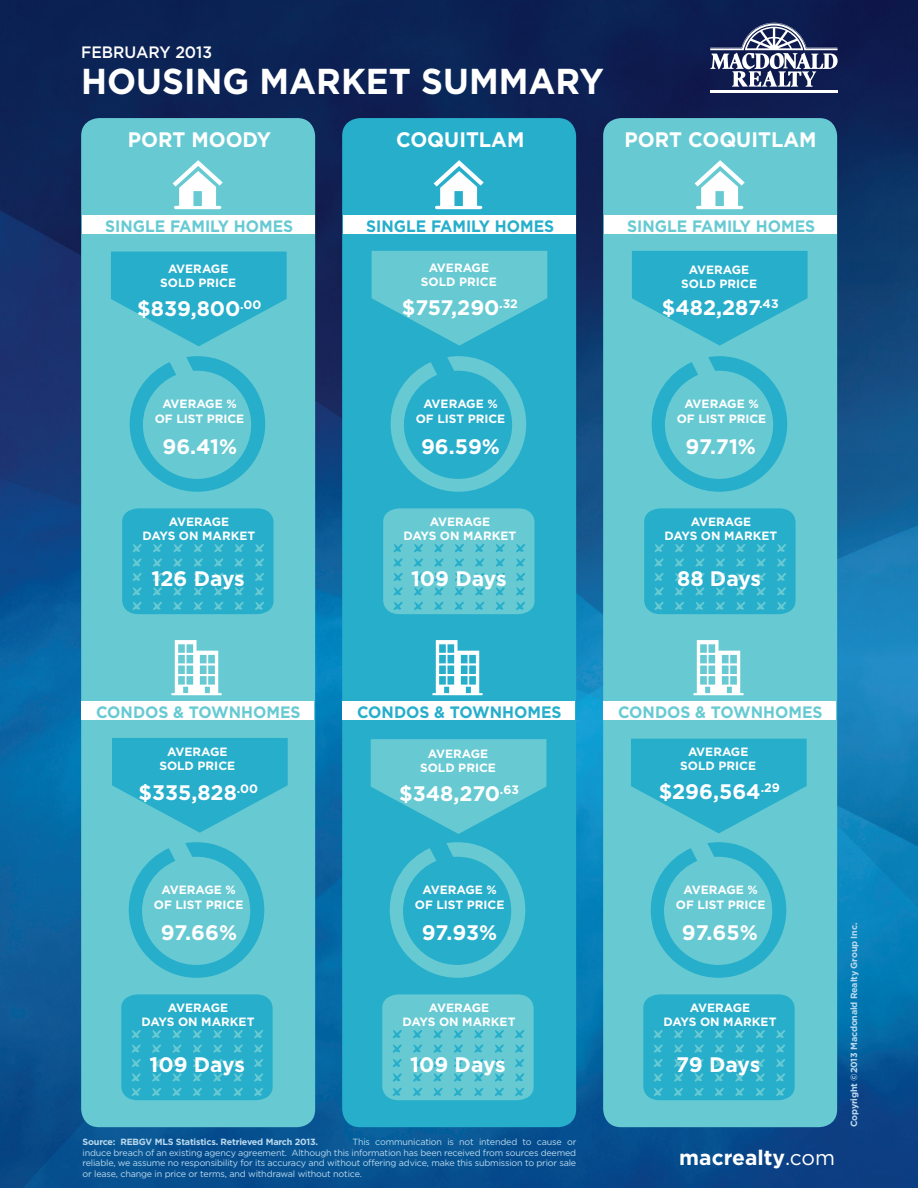
<style>
.page{position:relative;width:918px;height:1188px;background:#fff}
.page>*{position:absolute;margin:0;border:0;box-sizing:border-box;transform-origin:0 0}
.t1{font:700 36px "Gotham";color:#fff;scale:.95 1}
.t2{font:700 21px "Gotham";color:#fff}
.t3{font:700 21px "Gotham";color:#fff;scale:.95 1}
.t4{font:700 16.5px "Gotham";color:#67cad3;scale:.95 1}
.t5{font:700 16.5px "Gotham";color:#26aecb;scale:.95 1}
.t6{font:500 16.5px "Gotham";color:#fff;scale:.95 1}
.t7{font:700 12px/14.4px "Gotham";color:#fff;text-align:center}
.t8{font:9px/10.8px "Gotham";letter-spacing:-.02em;color:#bad9ee;text-align:justify}
.t9{font:700 9px "Gotham";letter-spacing:-.02em;color:#bad9ee}
.s1{font-weight:400}
</style>
<div class="page">
<img style="left:0;top:0;width:918px;height:1188px">
<div style="left:81px;top:118px;width:234px;height:1009px;background:#67cad3;border-radius:18px"></div>
<hr style="left:710px;top:92px;width:128px;height:1px;background:#fff">
<hr style="left:710px;top:90px;width:128px;height:2px;background:#fff">
<svg style="left:710px;top:23px;width:128px;height:64px"></svg>
<svg style="left:173px;top:160px;width:50px;height:49px"></svg>
<svg style="left:130px;top:356px;width:135px;height:136px"></svg>
<svg style="left:122px;top:508px;width:152px;height:106px;background:#2cb0cb"></svg>
<div style="left:82px;top:216px;width:232px;height:18px;background:#fff"></div>
<svg style="left:171px;top:640px;width:51px;height:55px"></svg>
<div style="left:81px;top:702px;width:233px;height:18px;background:#fff"></div>
<svg style="left:129px;top:842px;width:135px;height:136px"></svg>
<svg style="left:121px;top:994px;width:152px;height:106px;background:#2cb0cb"></svg>
<div style="left:342px;top:118px;width:234px;height:1009px;background:#26aecb;border-radius:18px"></div>
<svg style="left:434px;top:160px;width:50px;height:49px"></svg>
<svg style="left:391px;top:356px;width:135px;height:136px"></svg>
<svg style="left:383px;top:508px;width:152px;height:106px;background:#60c7d2"></svg>
<div style="left:343px;top:216px;width:232px;height:18px;background:#fff"></div>
<svg style="left:432px;top:640px;width:51px;height:55px"></svg>
<div style="left:342px;top:702px;width:232px;height:18px;background:#fff"></div>
<svg style="left:390px;top:842px;width:135px;height:136px"></svg>
<svg style="left:382px;top:994px;width:152px;height:106px;background:#60c7d2"></svg>
<div style="left:603px;top:118px;width:234px;height:1009px;background:#67cad3;border-radius:18px"></div>
<svg style="left:695px;top:160px;width:50px;height:49px"></svg>
<svg style="left:652px;top:356px;width:135px;height:136px"></svg>
<svg style="left:644px;top:508px;width:152px;height:106px;background:#2cb0cb"></svg>
<div style="left:604px;top:216px;width:232px;height:18px;background:#fff"></div>
<svg style="left:693px;top:640px;width:51px;height:55px"></svg>
<div style="left:603px;top:702px;width:233px;height:18px;background:#fff"></div>
<svg style="left:651px;top:842px;width:135px;height:136px"></svg>
<svg style="left:643px;top:994px;width:152px;height:106px;background:#2cb0cb"></svg>
<svg style="left:372px;top:251px;width:175px;height:95px"></svg>
<svg style="left:371px;top:739px;width:175px;height:95px"></svg>
<svg style="left:111px;top:252px;width:176px;height:94px"></svg>
<svg style="left:112px;top:738px;width:176px;height:95px"></svg>
<svg style="left:632px;top:251px;width:176px;height:95px"></svg>
<svg style="left:631px;top:739px;width:176px;height:94px"></svg>
<h3 class="t6" style="left:81px;top:42px;width:139px">FEBRUARY 2013</h3>
<h1 class="t1" style="left:81px;top:59px;width:552px">HOUSING MARKET SUMMARY</h1>
<p class="t3" style="left:128px;top:127px;width:152px">PORT MOODY</p>
<p class="t3" style="left:396px;top:127px;width:137px">COQUITLAM</p>
<p class="t3" style="left:624px;top:127px;width:204px">PORT COQUITLAM</p>
<h3 class="t4" style="left:105px;top:216px;width:200px">SINGLE FAMILY HOMES</h3>
<h3 class="t5" style="left:366px;top:216px;width:200px">SINGLE FAMILY HOMES</h3>
<h3 class="t4" style="left:627px;top:216px;width:200px">SINGLE FAMILY HOMES</h3>
<p class="t7" style="left:168px;top:261px;width:62px">AVERAGE</p>
<p class="t7" style="left:160px;top:276px;width:77px">SOLD PRICE</p>
<p class="t7" style="left:429px;top:260px;width:62px">AVERAGE</p>
<p class="t7" style="left:421px;top:275px;width:77px">SOLD PRICE</p>
<p class="t7" style="left:689px;top:262px;width:62px">AVERAGE</p>
<p class="t7" style="left:681px;top:277px;width:77px">SOLD PRICE</p>
<p class="t2" style="left:137px;top:296px;width:126px">$839,800<sup>.00</sup></p>
<p class="t2" style="left:402px;top:295px;width:117px">$757,290<sup>.32</sup></p>
<p class="t2" style="left:662px;top:295px;width:118px">$482,287<sup>.43</sup></p>
<p class="t7" style="left:155px;top:397px;width:91px">AVERAGE %<br>OF LIST PRICE</p>
<p class="t7" style="left:416px;top:397px;width:91px">AVERAGE %<br>OF LIST PRICE</p>
<p class="t7" style="left:677px;top:397px;width:91px">AVERAGE %<br>OF LIST PRICE</p>
<p class="t2" style="left:162px;top:434px;width:76px">96.41%</p>
<p class="t2" style="left:421px;top:434px;width:80px">96.59%</p>
<p class="t2" style="left:686px;top:434px;width:72px">97.71%</p>
<p class="t7" style="left:143px;top:514px;width:114px">AVERAGE<br>DAYS ON MARKET</p>
<p class="t7" style="left:404px;top:514px;width:114px">AVERAGE<br>DAYS ON MARKET</p>
<p class="t7" style="left:665px;top:514px;width:114px">AVERAGE<br>DAYS ON MARKET</p>
<p class="t2" style="left:152px;top:565px;width:95px">126 Days</p>
<p class="t2" style="left:411px;top:565px;width:97px">109 Days</p>
<p class="t2" style="left:677px;top:565px;width:85px">88 Days</p>
<h3 class="t4" style="left:96px;top:702px;width:217px">CONDOS &amp; TOWNHOMES</h3>
<h3 class="t5" style="left:357px;top:702px;width:217px">CONDOS &amp; TOWNHOMES</h3>
<h3 class="t4" style="left:618px;top:702px;width:217px">CONDOS &amp; TOWNHOMES</h3>
<p class="t7" style="left:167px;top:744px;width:62px">AVERAGE</p>
<p class="t7" style="left:159px;top:758px;width:77px">SOLD PRICE</p>
<p class="t7" style="left:428px;top:746px;width:62px">AVERAGE</p>
<p class="t7" style="left:420px;top:761px;width:77px">SOLD PRICE</p>
<p class="t7" style="left:688px;top:744px;width:62px">AVERAGE</p>
<p class="t7" style="left:680px;top:758px;width:77px">SOLD PRICE</p>
<p class="t2" style="left:139px;top:780px;width:121px">$335,828<sup>.00</sup></p>
<p class="t2" style="left:399px;top:781px;width:121px">$348,270<sup>.63</sup></p>
<p class="t2" style="left:659px;top:779px;width:123px">$296,564<sup>.29</sup></p>
<p class="t7" style="left:154px;top:883px;width:91px">AVERAGE %<br>OF LIST PRICE</p>
<p class="t7" style="left:415px;top:883px;width:91px">AVERAGE %<br>OF LIST PRICE</p>
<p class="t7" style="left:676px;top:883px;width:91px">AVERAGE %<br>OF LIST PRICE</p>
<p class="t2" style="left:161px;top:920px;width:78px">97.66%</p>
<p class="t2" style="left:422px;top:920px;width:77px">97.93%</p>
<p class="t2" style="left:682px;top:920px;width:77px">97.65%</p>
<p class="t7" style="left:142px;top:1000px;width:114px">AVERAGE<br>DAYS ON MARKET</p>
<p class="t7" style="left:403px;top:1000px;width:114px">AVERAGE<br>DAYS ON MARKET</p>
<p class="t7" style="left:664px;top:1000px;width:114px">AVERAGE<br>DAYS ON MARKET</p>
<p class="t2" style="left:149px;top:1052px;width:97px">109 Days</p>
<p class="t2" style="left:410px;top:1052px;width:97px">109 Days</p>
<p class="t2" style="left:676px;top:1052px;width:86px">79 Days</p>
<p class="t9" style="left:83px;top:1136px;width:237px">Source: REBGV MLS Statistics. Retrieved March 2013.</p>
<p class="t8" style="left:83px;top:1136px;width:495px;text-indent:270px">This communication is not intended to cause or induce breach of an existing agency agreement. Although this information has been received from sources deemed reliable, we assume no responsibility for its accuracy and without offering advice, make this submission to prior sale or lease, change in price or terms, and withdrawal without notice.</p>
<h2 class="t2" style="left:679px;top:1145px;width:157px">macrealty<span class="s1">.com</span></h2>
<p class="t9" style="left:849px;top:1127px;width:206px;rotate:-90deg">Copyright ©2013 Macdonald Realty Group Inc.</p>
</div>
